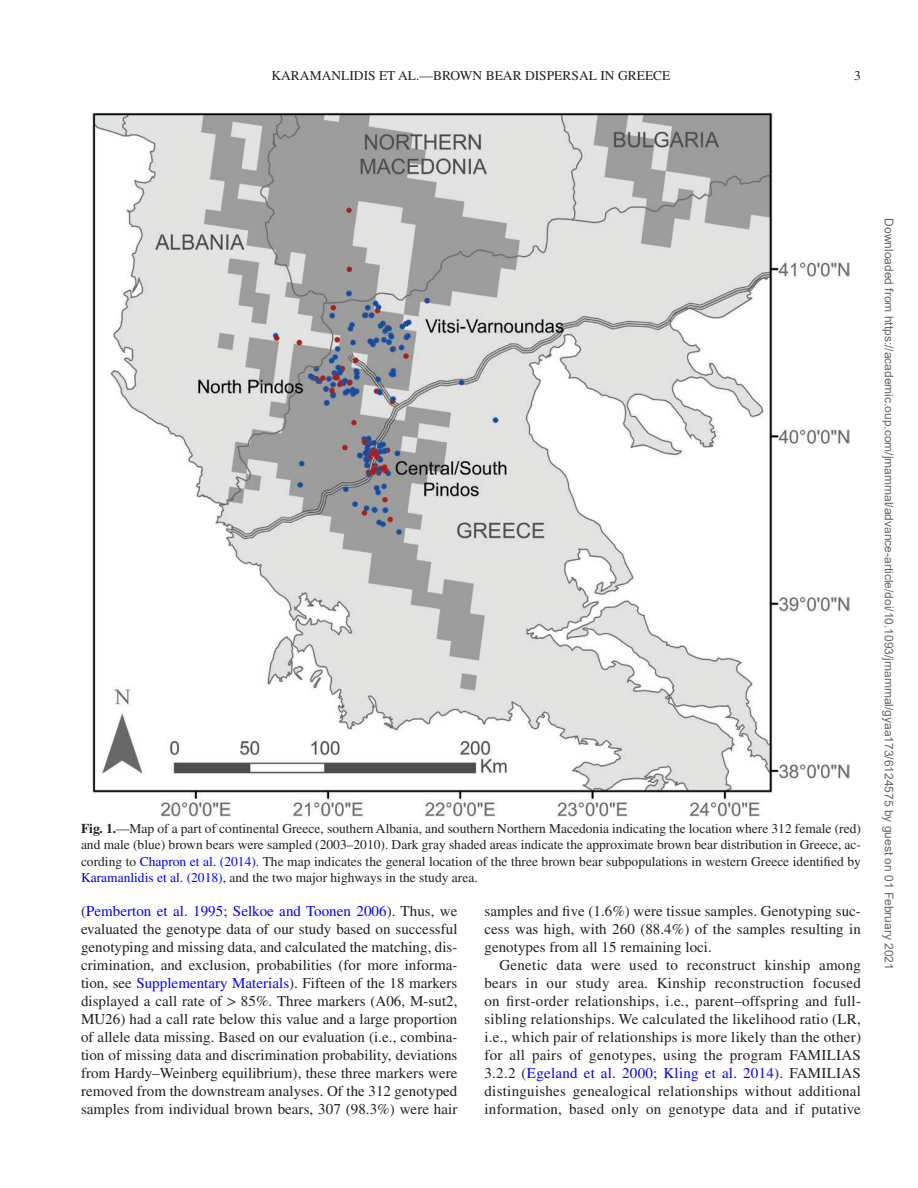
<style>
.page{position:relative;width:918px;height:1188px;background:#fff}
.page>*{position:absolute;margin:0;border:0;box-sizing:border-box;transform-origin:0 0}
.t1{font:15px/18px "Times LT Std";letter-spacing:.005em;color:#231f20;text-align:justify}
.t2{font:13.5px/16.5px "Times LT Std";color:#231f20;text-align:justify}
.t3{font:12px "Arial";color:#666}
.s1{font-weight:700}
.s2{color:#00f}
.s3{font-family:"Gandhari Unicode"}
</style>
<div class="page">
<img style="left:92px;top:112px;width:758px;height:704px">
<p class="t2" style="left:271px;top:67px;width:401px">KARAMANLIDIS ET AL.—BROWN BEAR DISPERSAL IN GREECE</p>
<p class="t2" style="left:854px;top:67px;width:8px">3</p>
<p class="t2" style="left:81px;top:820px;width:782px"><span class="s1">Fig. 1.</span>—Map of a part of continental Greece, southern Albania, and southern Northern Macedonia indicating the location where 312 female (red) and male (blue) brown bears were sampled (2003–2010). Dark gray shaded areas indicate the approximate brown bear distribution in Greece, ac&shy;cording to <span class="s2">Chapron et al. (2014)</span>. The map indicates the general location of the three brown bear subpopulations in western Greece identified by <span class="s2">Karamanlidis et al. (2018)</span>, and the two major highways in the study area.</p>
<p class="t1" style="left:81px;top:902px;width:378px">(<span class="s2">Pemberton et al. 1995</span>; <span class="s2">Selkoe and Toonen 2006</span>). Thus, we evaluated the genotype data of our study based on successful genotyping and missing data, and calculated the matching, dis&shy;crimination, and exclusion, probabilities (for more informa&shy;tion, see <span class="s2">Supplementary Materials</span>). Fifteen of the 18 markers displayed a call rate of <span class="s3">&gt;</span> 85%. Three markers (A06, M-sut2, MU26) had a call rate below this value and a large proportion of allele data missing. Based on our evaluation (i.e., combina&shy;tion of missing data and discrimination probability, deviations from Hardy–Weinberg equilibrium), these three markers were removed from the downstream analyses. Of the 312 genotyped samples from individual brown bears, 307 (98.3%) were hair</p>
<p class="t1" style="left:484px;top:902px;width:378px">samples and five (1.6%) were tissue samples. Genotyping suc&shy;cess was high, with 260 (88.4%) of the samples resulting in genotypes from all 15 remaining loci.</p>
<p class="t1" style="left:484px;top:956px;width:378px;text-indent:15px">Genetic data were used to reconstruct kinship among bears in our study area. Kinship reconstruction focused on first-order relationships, i.e., parent–offspring and full&shy;sibling relationships. We calculated the likelihood ratio (LR, i.e., which pair of relationships is more likely than the other) for all pairs of genotypes, using the program FAMILIAS 3.2.2 (<span class="s2">Egeland et al. 2000</span>; <span class="s2">Kling et al. 2014</span>). FAMILIAS distinguishes genealogical relationships without additional information, based only on genotype data and if putative</p>
<p class="t3" style="left:893px;top:218px;width:753px;rotate:90deg">Downloaded from https://academic.oup.com/jmammal/advance-article/doi/10.1093/jmammal/gyaa173/6124575 by guest on 01 February 2021</p>
</div>
